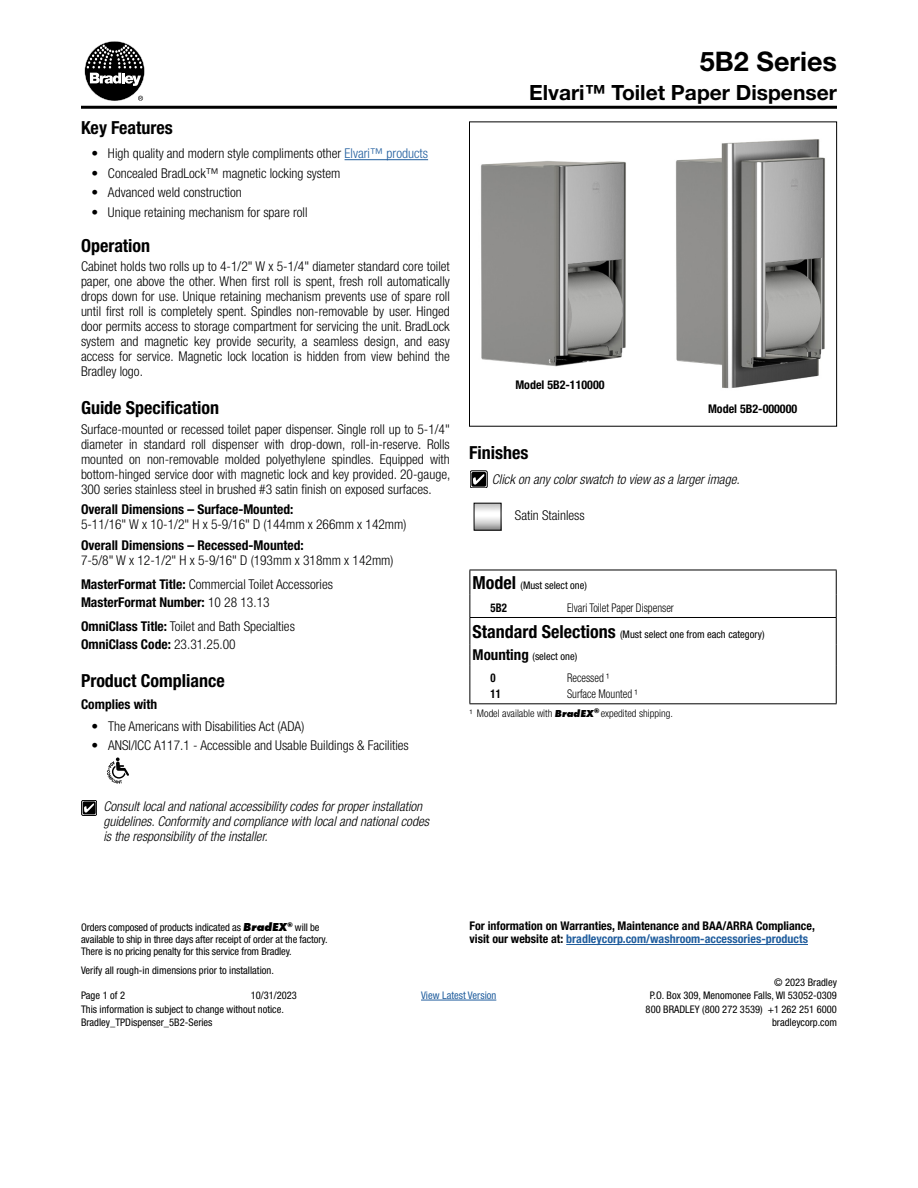
<style>
.page{position:relative;width:918px;height:1188px;background:#fff}
.page>*{position:absolute;margin:0;border:0;box-sizing:border-box;transform-origin:0 0}
.t1{font:700 27px "Helvetica Neue LT Std";color:#000}
.t2{font:700 21px "Helvetica Neue LT Std";color:#000}
.t3{font:700 condensed 18px "Helvetica Neue LT Std";color:#000}
.t4{font:300 condensed 13.5px/15px "Helvetica Neue LT Std";color:#000;text-align:justify}
.t5{font:italic 300 condensed 13.5px/15px "Helvetica Neue LT Std";color:#000}
.t6{font:700 condensed 13.5px/24.5px "Helvetica Neue LT Std";color:#000}
.t7{font:700 condensed 12px/13.5px "Helvetica Neue LT Std";color:#000}
.t8{font:300 condensed 12px "Helvetica Neue LT Std";color:#000;scale:.9 1}
.t9{font:700 condensed 12px "Helvetica Neue LT Std";color:#000;scale:.9 1}
.t10{font:condensed 10.5px/13.5px "Helvetica Neue LT Std";color:#000}
.t11{font:300 condensed 10.5px "Helvetica Neue LT Std";color:#000}
.t12{font:condensed 10.5px "Helvetica Neue LT Std";color:#215e9e}
.s1{color:#215e9e}
.s2{font-weight:700}
.s3{font-weight:300}
.s4{font-weight:700;font-size:18px}
.s5{font-weight:700;font-size:15px}
.s6{font-family:"Futura PT";font-weight:800;font-style:italic;font-stretch:normal}
.s7{font-family:"Futura PT";font-weight:800;font-style:italic;font-stretch:normal;font-size:12px}
</style>
<div class="page">
<hr style="left:81px;top:106px;width:756px;height:3px;background:#000">
<svg style="left:84px;top:41px;width:61px;height:60px"></svg>
<hr style="left:421px;top:1000px;width:75px;height:1px;background:#215e9e">
<hr style="left:345px;top:159px;width:83px;height:1px;background:#215e9e">
<img style="left:481px;top:161px;width:145px;height:206px">
<div style="left:469px;top:122px;width:368px;height:305px;border:1px solid #000"></div>
<hr style="left:566px;top:944px;width:242px;height:1px;background:#215e9e">
<hr style="left:469px;top:703px;width:368px;height:1px;background:#000">
<svg style="left:836px;top:571px;width:1px;height:94px"></svg>
<hr style="left:836px;top:665px;width:1px;height:38px;background:#000">
<hr style="left:469px;top:665px;width:1px;height:38px;background:#000">
<hr style="left:469px;top:617px;width:368px;height:1px;background:#000">
<hr style="left:469px;top:570px;width:368px;height:1px;background:#000">
<svg style="left:469px;top:570px;width:1px;height:95px"></svg>
<img style="left:676px;top:139px;width:149px;height:250px">
<div style="left:474px;top:503px;width:27px;height:28px;border:1px solid #000"></div>
<div style="left:471px;top:472px;width:15px;height:15px;background:#000;border-radius:2px"></div>
<svg style="left:473px;top:474px;width:11px;height:11px"></svg>
<div style="left:470px;top:471px;width:17px;height:17px;border:1px solid #000;border-radius:2px"></div>
<svg style="left:107px;top:757px;width:22px;height:27px"></svg>
<div style="left:83px;top:801px;width:13px;height:13px;background:#000;border-radius:2px"></div>
<svg style="left:84px;top:803px;width:10px;height:10px"></svg>
<div style="left:82px;top:800px;width:15px;height:16px;border:1px solid #000;border-radius:2px"></div>
<h3 class="t3" style="left:81px;top:117px;width:93px">Key Features</h3>
<p class="t4" style="left:91px;top:146px;width:338px">• High quality and modern style compliments other <span class="s1">Elvari™ products</span></p>
<p class="t4" style="left:91px;top:165px;width:250px">• Concealed BradLock™ magnetic locking system</p>
<p class="t4" style="left:91px;top:185px;width:152px">• Advanced weld construction</p>
<p class="t4" style="left:91px;top:204px;width:218px">• Unique retaining mechanism for spare roll</p>
<h3 class="t3" style="left:81px;top:235px;width:71px">Operation</h3>
<p class="t4" style="left:81px;top:259px;width:370px">Cabinet holds two rolls up to 4-1/2" W x 5-1/4" diameter standard core toilet paper, one above the other. When first roll is spent, fresh roll automatically drops down for use. Unique retaining mechanism prevents use of spare roll until first roll is completely spent. Spindles non-removable by user. Hinged door permits access to storage compartment for servicing the unit. BradLock system and magnetic key provide security, a seamless design, and easy access for service. Magnetic lock location is hidden from view behind the Bradley logo.</p>
<h3 class="t3" style="left:81px;top:397px;width:140px">Guide Specification</h3>
<p class="t4" style="left:81px;top:421px;width:371px">Surface-mounted or recessed toilet paper dispenser. Single roll up to 5-1/4" diameter in standard roll dispenser with drop‑down, roll‑in‑reserve. Rolls mounted on non‑removable molded polyethylene spindles. Equipped with bottom‑hinged service door with magnetic lock and key provided. 20‑gauge, 300 series stainless steel in brushed #3 satin finish on exposed surfaces.</p>
<p class="t6" style="left:81px;top:497px;width:214px">Overall Dimensions – Surface‑Mounted:</p>
<p class="t4" style="left:81px;top:517px;width:327px">5-11/16" W x 10-1/2" H x 5-9/16" D (144mm x 266mm x 142mm)</p>
<p class="t6" style="left:81px;top:532px;width:224px">Overall Dimensions – Recessed‑Mounted:</p>
<p class="t4" style="left:81px;top:547px;width:314px;line-height:24.5px">7-5/8" W x 12-1/2" H x 5-9/16" D (193mm x 318mm x 142mm)<br><span class="s2">MasterFormat Title:</span> Commercial Toilet Accessories</p>
<p class="t6" style="left:81px;top:589px;width:215px">MasterFormat Number: <span class="s3">10 28 13.13<br></span>OmniClass Title: <span class="s3">Toilet and Bath Specialties</span></p>
<p class="t6" style="left:81px;top:632px;width:156px">OmniClass Code: <span class="s3">23.31.25.00</span></p>
<h3 class="t3" style="left:81px;top:669px;width:145px">Product Compliance</h3>
<p class="t6" style="left:81px;top:691px;width:78px">Complies with</p>
<p class="t4" style="left:92px;top:718px;width:214px">• The Americans with Disabilities Act (ADA)</p>
<p class="t4" style="left:92px;top:738px;width:319px">• ANSI/ICC A117.1 - Accessible and Usable Buildings &amp; Facilities</p>
<p class="t5" style="left:103px;top:799px;width:327px">Consult local and national accessibility codes for proper installation guidelines. Conformity and compliance with local and national codes is the responsibility of the installer.</p>
<h1 class="t1" style="left:700px;top:45px;width:139px">5B2 Series</h1>
<h2 class="t2" style="left:529px;top:79px;width:309px">Elvari™ Toilet Paper Dispenser</h2>
<p class="t7" style="left:515px;top:378px;width:91px">Model 5B2-110000</p>
<h3 class="t3" style="left:469px;top:442px;width:61px">Finishes</h3>
<p class="t7" style="left:708px;top:402px;width:91px">Model 5B2-000000</p>
<p class="t5" style="left:492px;top:472px;width:249px">Click on any color swatch to view as a larger image.</p>
<p class="t4" style="left:515px;top:508px;width:71px">Satin Stainless</p>
<p class="t10" style="left:473px;top:578px;width:116px"><span class="s4">Model</span> (Must select one)</p>
<p class="t9" style="left:491px;top:600px;width:20px">5B2</p>
<p class="t8" style="left:567px;top:600px;width:120px">Elvari Toilet Paper Dispenser</p>
<p class="t10" style="left:473px;top:623px;width:294px;line-height:22.5px"><span class="s4">Standard Selections</span> (Must select one from each category)<br><span class="s5">Mounting</span> (select one)</p>
<p class="t9" style="left:491px;top:670px;width:7px">0</p>
<p class="t8" style="left:567px;top:671px;width:49px">Recessed ¹</p>
<p class="t9" style="left:491px;top:687px;width:13px">11</p>
<p class="t8" style="left:567px;top:687px;width:80px">Surface Mounted ¹</p>
<p class="t11" style="left:469px;top:708px;width:205px">¹ Model available with <span class="s6">BradEX</span><sup>®</sup> expedited shipping.</p>
<p class="t7" style="left:469px;top:919px;width:347px">For information on Warranties, Maintenance and BAA/ARRA Compliance, visit our website at: <span class="s1">bradleycorp.com/washroom-accessories-products</span></p>
<p class="t10" style="left:81px;top:921px;width:248px;line-height:12px">Orders composed of products indicated as <span class="s7">BradEX</span><sup>®</sup> will be available to ship in three days after receipt of order at the factory.<br>There is no pricing penalty for this service from Bradley.</p>
<p class="t10" style="left:81px;top:963px;width:194px">Verify all rough-in dimensions prior to installation.</p>
<p class="t10" style="left:81px;top:988px;width:46px">Page 1 of 2</p>
<p class="t10" style="left:646px;top:975px;width:193px;text-align:right">© 2023 Bradley<br>P.O. Box 309, Menomonee Falls, WI 53052-0309<br>800 BRADLEY (800 272 3539) +1 262 251 6000 bradleycorp.com</p>
<p class="t10" style="left:81px;top:988px;width:217px;text-indent:170px">10/31/2023<br>This information is subject to change without notice.<br>Bradley_TPDispenser_5B2-Series</p>
<p class="t12" style="left:421px;top:989px;width:77px">View Latest Version</p>
</div>
